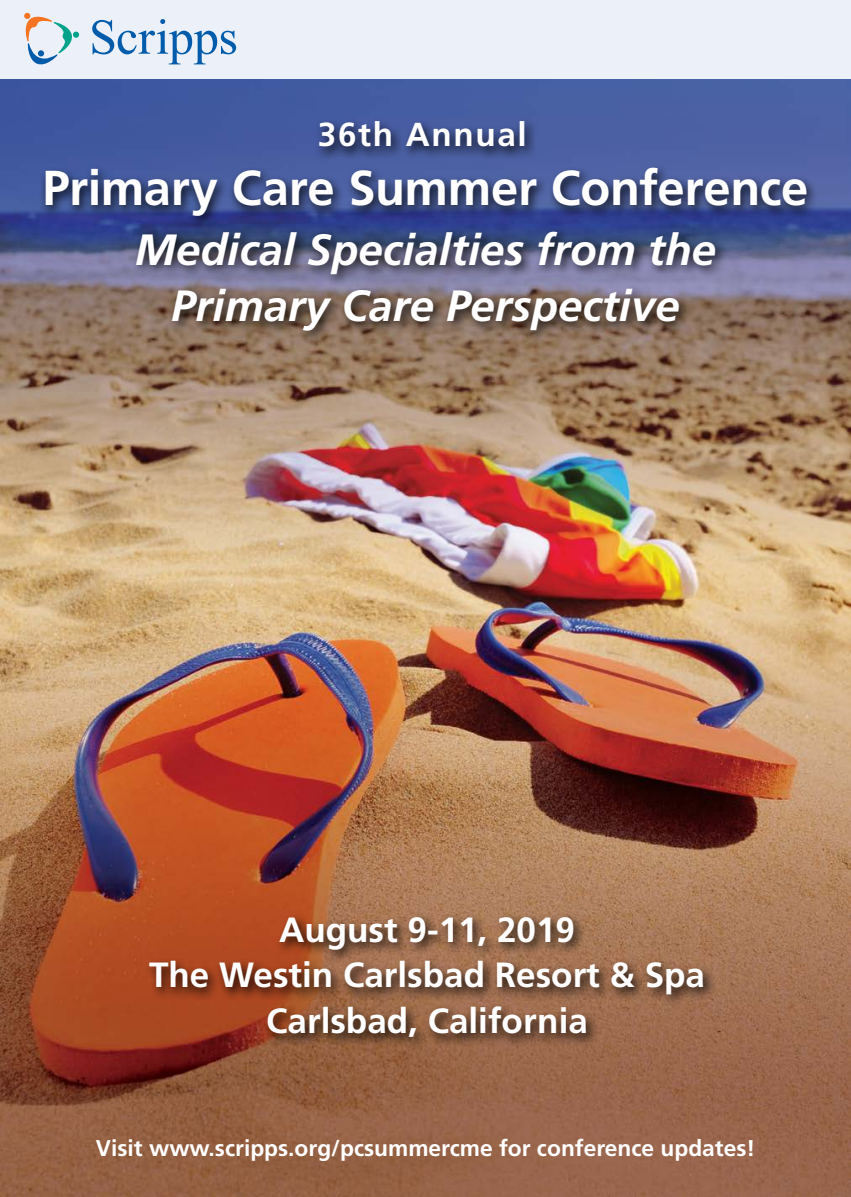
<style>
.page{position:relative;width:851px;height:1197px;background:#fff}
.page>*{position:absolute;margin:0;border:0;box-sizing:border-box;transform-origin:0 0}
.t1{font:700 49px "Frutiger LT Std";letter-spacing:-.005em;color:#fff}
.t2{font:italic 700 43.75px/56px "Frutiger LT Std";color:#fff;text-align:center}
.t3{font:700 35px "Frutiger LT Std";color:#fff}
.t4{font:700 33.25px "Frutiger LT Std";letter-spacing:.05em;color:#fff}
.t5{font:700 22.75px "Frutiger LT Std";color:#fff}
</style>
<div class="page">
<img style="left:0;top:78px;width:850px;height:1119px">
<div style="left:39px;top:163px;width:779px;height:66px;background:#000;opacity:.85"></div>
<div style="left:144px;top:912px;width:572px;height:138px;background:#000;opacity:.85"></div>
<div style="left:313px;top:117px;width:224px;height:44px;background:#000;opacity:.85"></div>
<div style="left:130px;top:227px;width:598px;height:118px;background:#000;opacity:.85"></div>
<div style="left:0;top:0;width:850px;height:78px;background:#ecf0f9"></div>
<svg style="left:24px;top:13px;width:55px;height:51px"></svg>
<svg style="left:92px;top:19px;width:144px;height:45px"></svg>
<p class="t4" style="left:318px;top:115px;width:210px">36th Annual</p>
<p class="t1" style="left:42px;top:159px;width:767px">Primary Care Summer Conference</p>
<p class="t2" style="left:135px;top:222px;width:583px">Medical Specialties from the<br>Primary Care Perspective</p>
<p class="t3" style="left:279px;top:909px;width:297px">August 9-11, 2019</p>
<p class="t3" style="left:149px;top:955px;width:557px">The Westin Carlsbad Resort &amp; Spa</p>
<p class="t3" style="left:266px;top:1000px;width:323px">Carlsbad, California</p>
<p class="t5" style="left:96px;top:1135px;width:661px">Visit www.scripps.org/pcsummercme for conference updates!</p>
</div>
